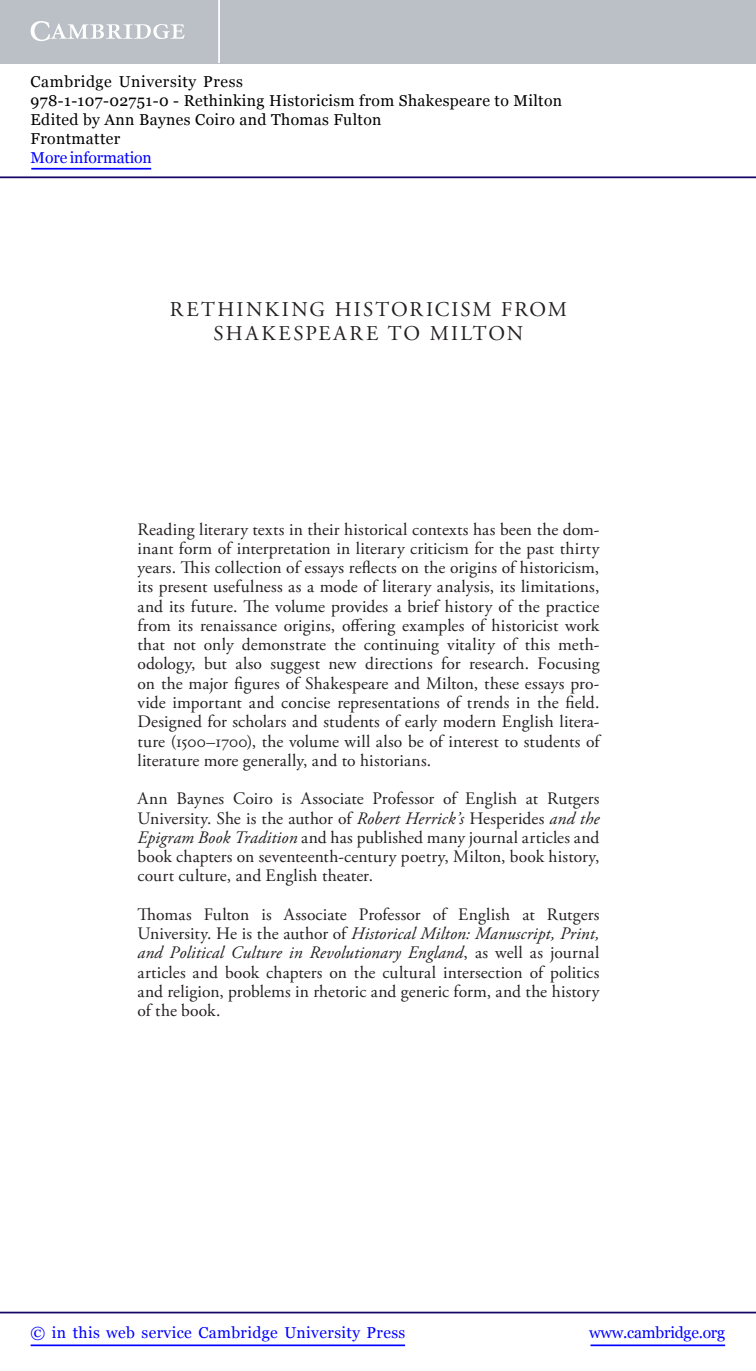
<style>
.page{position:relative;width:756px;height:1371px;background:#fff}
.page>*{position:absolute;margin:0;border:0;box-sizing:border-box;transform-origin:0 0}
.FM_HalfTitle{font:21px/24.5px "Adobe Garamond Pro";letter-spacing:.185em;color:#231f20}
.FM_HalfTitle-2{font:21px "Adobe Garamond Pro";letter-spacing:.15em;color:#231f20}
.FM_HalfTitleBlurb{font:17.5px/19.2px "Adobe Garamond Pro";letter-spacing:.005em;color:#231f20;text-align:justify}
.t1{font:15.75px/18.9px "Georgia";letter-spacing:.025em;color:#000}
.t2{font:15.75px "Georgia";letter-spacing:.025em;color:#00f}
.t3{font:15.75px "Georgia";letter-spacing:-.015em;color:#00f}
.t4{font:15.75px "Georgia";letter-spacing:-.01em;color:#00f}
.s1{font-style:italic}
</style>
<div class="page">
<hr style="left:591px;top:1344px;width:134px;height:1px;background:#00f">
<hr style="left:0;top:1311px;width:756px;height:2px;background:#150666">
<hr style="left:31px;top:1344px;width:374px;height:1px;background:#00f">
<div style="left:0;top:0;width:756px;height:63px;background:#bac0c6"></div>
<svg style="left:31px;top:21px;width:154px;height:20px"></svg>
<hr style="left:218px;top:0;width:2px;height:63px;background:#fff">
<hr style="left:0;top:176px;width:756px;height:2px;background:#150666">
<hr style="left:31px;top:168px;width:120px;height:1px;background:#00f">
<p class="t1" style="left:31px;top:72px;width:533px">Cambridge University Press<br>978-1-107-02751-0 - Rethinking Historicism from Shakespeare to Milton Edited by Ann Baynes Coiro and Thomas Fulton<br>Frontmatter</p>
<p class="t4" style="left:31px;top:148px;width:123px">More information</p>
<p class="FM_HalfTitle" style="left:214px;top:297px;width:350px;text-indent:-44px">Rethinking Historicism from<br>Shakespeare</p>
<p class="FM_HalfTitle-2" style="left:388px;top:321px;width:137px">to Milton</p>
<p class="FM_HalfTitleBlurb" style="left:137px;top:520px;width:464px">Reading literary texts in their historical contexts has been the dom&shy;inant form of interpretation in literary criticism for the past thirty years. This collection of essays reflects on the origins of historicism, its present usefulness as a mode of literary analysis, its limitations, and its future. The volume provides a brief history of the practice from its renaissance origins, offering examples of historicist work that not only demonstrate the continuing vitality of this meth&shy;odology, but also suggest new directions for research. Focusing on the major figures of Shakespeare and Milton, these essays pro&shy;vide important and concise representations of trends in the field.<br>Designed for scholars and students of early modern English litera&shy;ture (1500–1700), the volume will also be of interest to students of literature more generally, and to historians.</p>
<p class="FM_HalfTitleBlurb" style="left:137px;top:789px;width:464px">Ann Baynes Coiro is Associate Professor of English at Rutgers University. She is the author of <span class="s1">Robert Herrick’s</span> Hesperides <span class="s1">and the Epigram Book Tradition</span> and has published many journal articles and book chapters on seventeenth-century poetry, Milton, book history, court culture, and English theater.</p>
<p class="FM_HalfTitleBlurb" style="left:137px;top:905px;width:463px">Thomas Fulton is Associate Professor of English at Rutgers University. He is the author of <span class="s1">Historical Milton: Manuscript, Print, and Political Culture in Revolutionary England</span>, as well as journal articles and book chapters on the cultural intersection of politics and religion, problems in rhetoric and generic form, and the history of the book.</p>
<p class="t2" style="left:31px;top:1323px;width:376px">© in this web service Cambridge University Press</p>
<p class="t3" style="left:589px;top:1323px;width:137px">www.cambridge.org</p>
</div>
